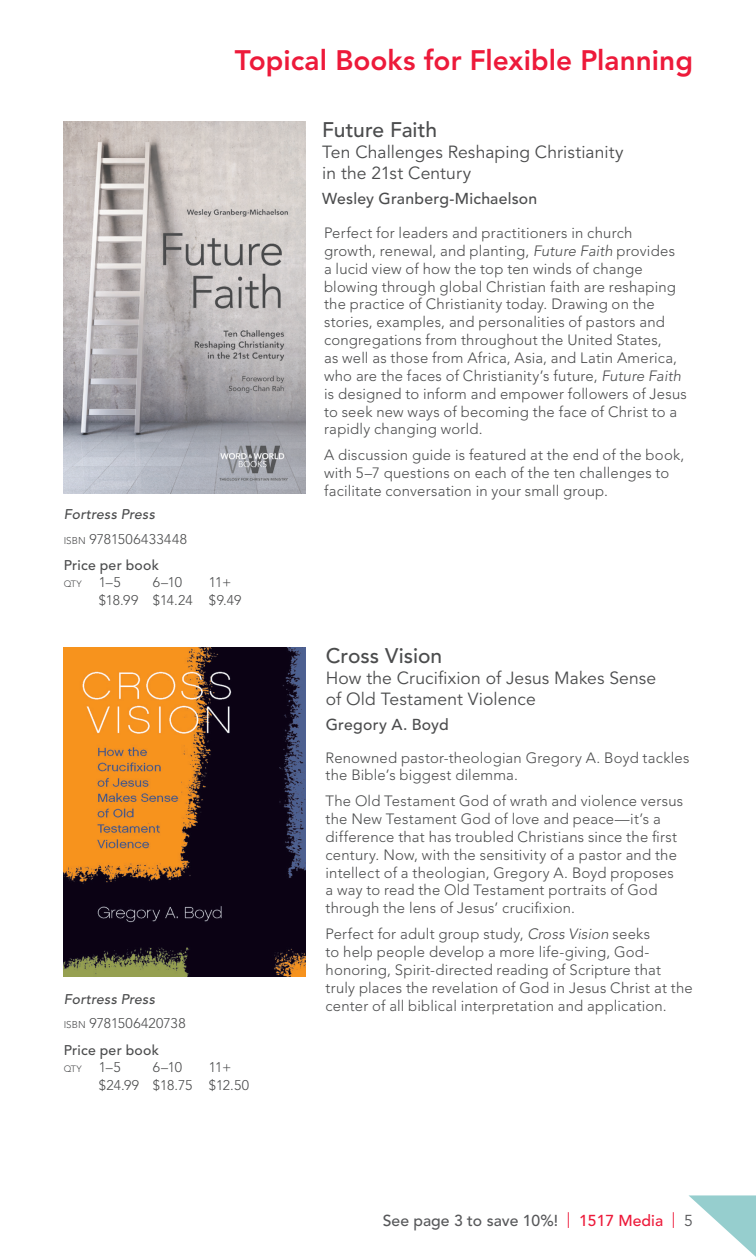
<style>
.page{position:relative;width:756px;height:1260px;background:#fff}
.page>*{position:absolute;margin:0;border:0;box-sizing:border-box;transform-origin:0 0}
.t1{font:800 28px "Avenir";color:#ed1a3a}
.t2{font:500 21px "Avenir";color:#4b4c4d}
.t3{font:17.5px/21px "Avenir";letter-spacing:.005em;color:#4b4c4d}
.t4{font:500 15.75px "Avenir";letter-spacing:.015em;color:#4b4c4d}
.t5{font:500 15.75px "Avenir";color:#57585a}
.t6{font:300 14.88px/17.8px "Avenir";letter-spacing:.015em;color:#4b4c4d}
.t7{font:italic 500 14px/24.5px "Avenir";letter-spacing:.02em;color:#4b4c4d}
.t8{font:300 14px/17.5px "Avenir";letter-spacing:-.015em;color:#4b4c4d}
.t9{font:500 14px "Avenir";letter-spacing:.02em;color:#4b4c4d}
.t10{font:300 9.1px "Avenir";letter-spacing:-.005em;color:#4b4c4d}
.s1{font-weight:300;font-style:normal;font-size:9.8px}
.s2{font-weight:300;font-style:normal}
.s3{font-size:14px}
.s4{font-style:italic}
.s5{font-weight:400;color:#ed1a3a}
.s6{color:#ed1a3a}
.s7{font-weight:400}
</style>
<div class="page">
<svg style="left:689px;top:1195px;width:67px;height:62px"></svg>
<img style="left:64px;top:121px;width:241px;height:372px">
<img style="left:63px;top:647px;width:242px;height:329px">
<h1 class="t1" style="left:235px;top:44px;width:460px">Topical Books for Flexible Planning</h1>
<p class="t7" style="left:64px;top:502px;width:125px">Fortress Press<br><span class="s1">ISBN</span> <span class="s2">9781506433448</span></p>
<p class="t9" style="left:64px;top:557px;width:97px">Price per book</p>
<p class="t10" style="left:64px;top:579px;width:59px">QTY <span class="s3">1–5</span></p>
<p class="t8" style="left:153px;top:574px;width:31px">6–10</p>
<p class="t8" style="left:99px;top:574px;width:144px;text-indent:110px">11+ $18.99 $14.24 $9.49</p>
<p class="t7" style="left:64px;top:987px;width:123px">Fortress Press<br><span class="s1">ISBN</span> <span class="s2">9781506420738</span></p>
<p class="t9" style="left:64px;top:1042px;width:97px">Price per book</p>
<p class="t10" style="left:64px;top:1064px;width:59px">QTY <span class="s3">1–5</span></p>
<p class="t8" style="left:153px;top:1059px;width:31px">6–10</p>
<p class="t8" style="left:99px;top:1059px;width:152px;text-indent:110px">11+ $24.99 $18.75 $12.50</p>
<h2 class="t2" style="left:322px;top:118px;width:116px">Future Faith</h2>
<p class="t3" style="left:322px;top:142px;width:303px">Ten Challenges Reshaping Christianity in the 21st Century</p>
<p class="t4" style="left:322px;top:190px;width:217px">Wesley Granberg-Michaelson</p>
<p class="t6" style="left:324px;top:224px;width:364px">Perfect for leaders and practitioners in church growth, renewal, and planting, <span class="s4">Future Faith</span> provides<br>a lucid view of how the top ten winds of change blowing through global Christian faith are reshaping the practice of Christianity today. Drawing on the stories, examples, and personalities of pastors and congregations from throughout the United States,<br>as well as those from Africa, Asia, and Latin America, who are the faces of Christianity’s future, <span class="s4">Future Faith </span>is designed to inform and empower followers of Jesus to seek new ways of becoming the face of Christ to a rapidly changing world.</p>
<p class="t6" style="left:324px;top:446px;width:362px">A discussion guide is featured at the end of the book, with 5–7 questions on each of the ten challenges to facilitate conversation in your small group.</p>
<h2 class="t2" style="left:326px;top:643px;width:118px">Cross Vision</h2>
<p class="t3" style="left:326px;top:668px;width:332px">How the Crucifixion of Jesus Makes Sense of Old Testament Violence</p>
<p class="t4" style="left:326px;top:715px;width:124px">Gregory A. Boyd</p>
<p class="t6" style="left:326px;top:749px;width:366px">Renowned pastor-theologian Gregory A. Boyd tackles the Bible’s biggest dilemma.</p>
<p class="t6" style="left:326px;top:792px;width:359px">The Old Testament God of wrath and violence versus the New Testament God of love and peace—it’s a difference that has troubled Christians since the first century. Now, with the sensitivity of a pastor and the intellect of a theologian, Gregory A. Boyd proposes a way to read the Old Testament portraits of God through the lens of Jesus’ crucifixion.</p>
<p class="t6" style="left:326px;top:925px;width:369px">Perfect for adult group study, <span class="s4">Cross Vision</span> seeks<br>to help people develop a more life-giving, God&shy;honoring, Spirit-directed reading of Scripture that truly places the revelation of God in Jesus Christ at the center of all biblical interpretation and application.</p>
<p class="t5" style="left:383px;top:1212px;width:312px">See page 3 to save 10%! <span class="s5">|</span> <span class="s6">1517 Media</span> <span class="s5">|</span> <span class="s7">5</span></p>
</div>
